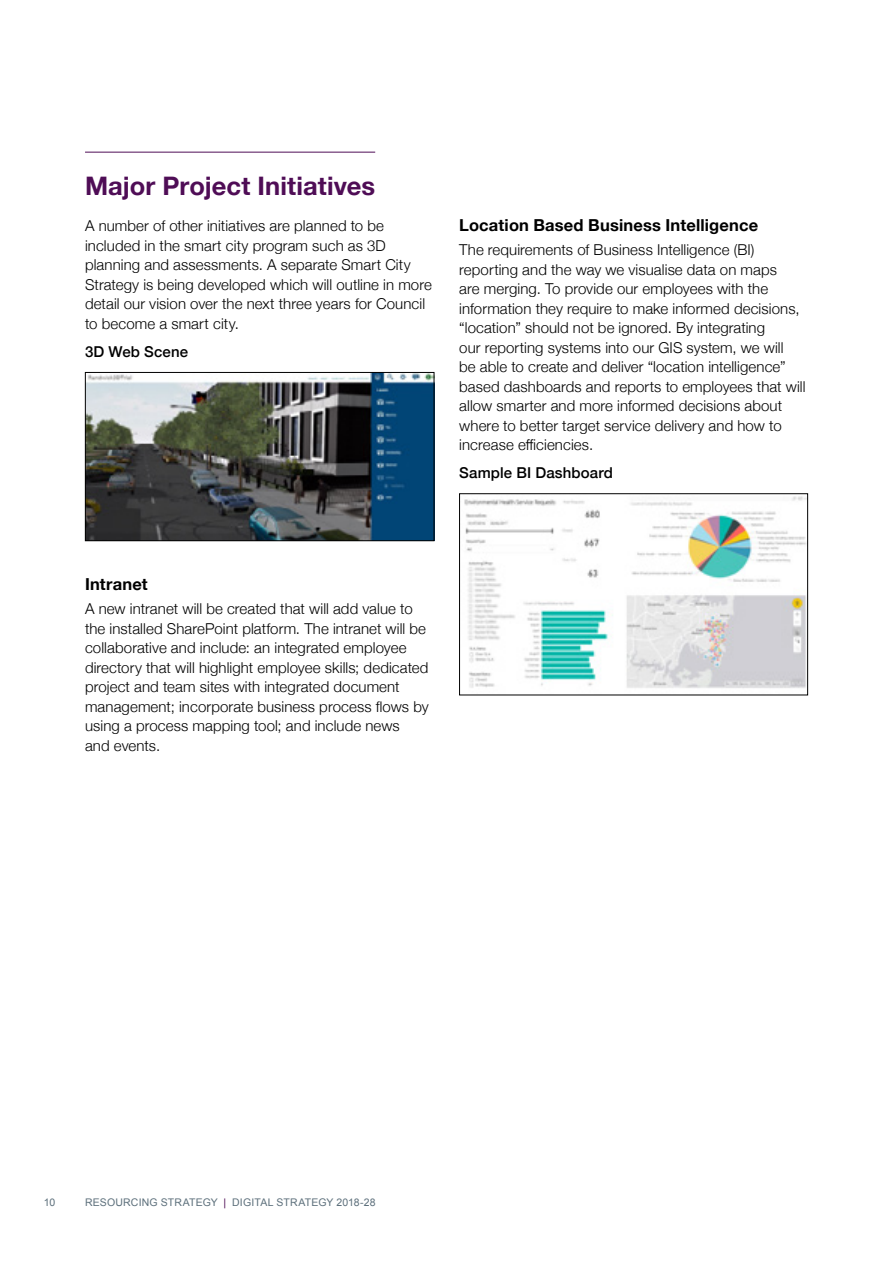
<style>
.page{position:relative;width:893px;height:1263px;background:#fff}
.page>*{position:absolute;margin:0;border:0;box-sizing:border-box;transform-origin:0 0}
.t1{font:700 25.5px "Helvetica Neue";letter-spacing:.005em;color:#4f0d56}
.t2{font:700 16.5px "Helvetica Neue";letter-spacing:.01em;color:#000}
.t3{font:300 15px/19.5px "Helvetica Neue";letter-spacing:.005em;color:#000}
.t4{font:500 15px "Helvetica Neue";letter-spacing:.01em;color:#000}
.t5{font:10.5px "Arial";letter-spacing:.015em;color:#5c6f7b}
.s1{color:#4f0d56}
</style>
<div class="page">
<hr style="left:85px;top:152px;width:290px;height:1px;background:#4f0d56">
<img style="left:87px;top:374px;width:345px;height:165px">
<div style="left:85px;top:372px;width:349px;height:169px;border:1px solid #000"></div>
<img style="left:464px;top:496px;width:342px;height:192px">
<div style="left:459px;top:493px;width:349px;height:202px;border:1px solid #000"></div>
<h1 class="t1" style="left:85px;top:166px;width:292px">Major Project Initiatives</h1>
<p class="t3" style="left:85px;top:215px;width:348px">A number of other initiatives are planned to be included in the smart city program such as 3D planning and assessments. A separate Smart City Strategy is being developed which will outline in more detail our vision over the next three years for Council to become a smart city.</p>
<p class="t4" style="left:85px;top:340px;width:105px">3D Web Scene</p>
<p class="t2" style="left:459px;top:213px;width:300px">Location Based Business Intelligence</p>
<p class="t3" style="left:459px;top:239px;width:348px">The requirements of Business Intelligence (BI) reporting and the way we visualise data on maps<br>are merging. To provide our employees with the information they require to make informed decisions, “location” should not be ignored. By integrating<br>our reporting systems into our GIS system, we will<br>be able to create and deliver “location intelligence” based dashboards and reports to employees that will allow smarter and more informed decisions about where to better target service delivery and how to increase efficiencies.</p>
<p class="t4" style="left:459px;top:461px;width:155px">Sample BI Dashboard</p>
<p class="t2" style="left:85px;top:572px;width:64px">Intranet</p>
<p class="t3" style="left:85px;top:598px;width:345px">A new intranet will be created that will add value to the installed SharePoint platform. The intranet will be collaborative and include: an integrated employee directory that will highlight employee skills; dedicated project and team sites with integrated document management; incorporate business process flows by using a process mapping tool; and include news<br>and events.</p>
<p class="t5" style="left:44px;top:1195px;width:13px">10</p>
<p class="t5" style="left:85px;top:1195px;width:292px">RESOURCING STRATEGY <span class="s1">|</span> DIGITAL STRATEGY 2018-28</p>
</div>
